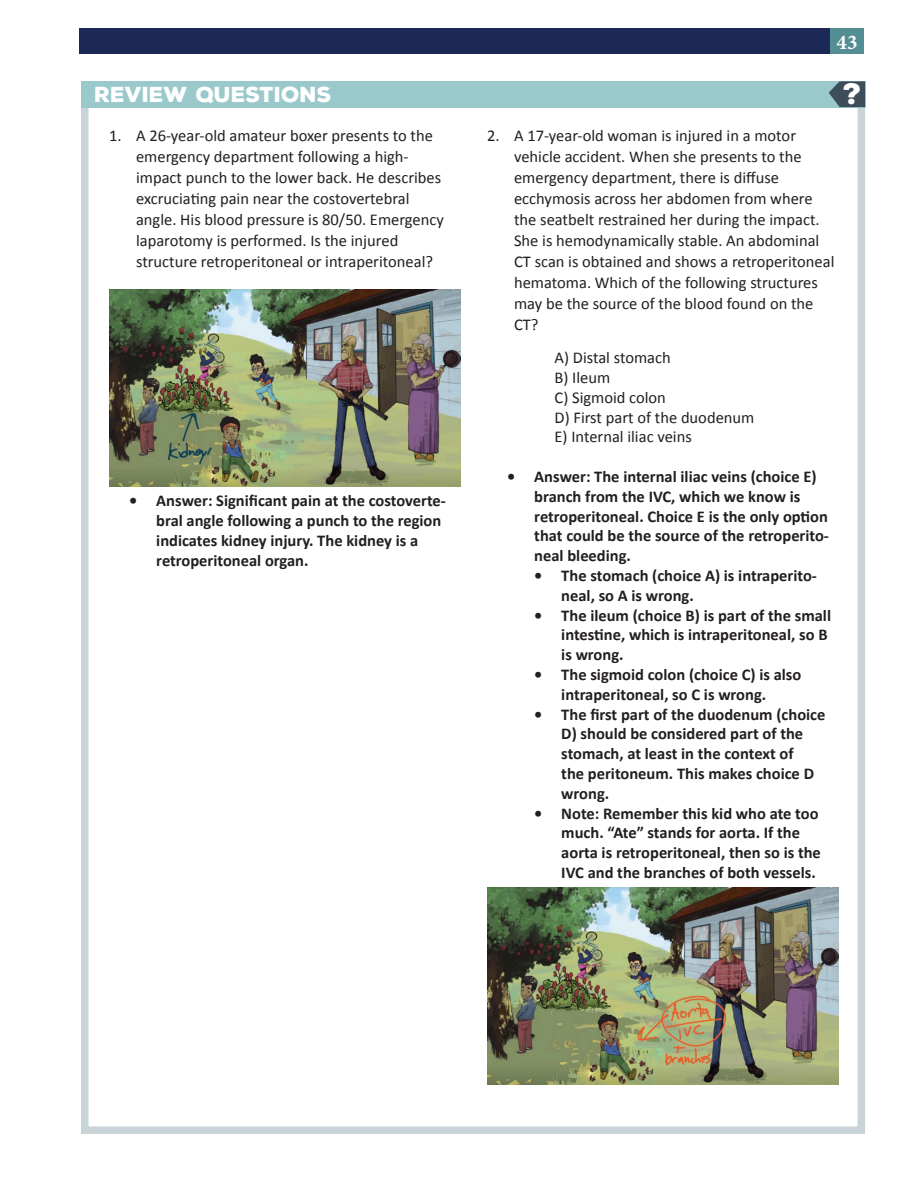
<style>
.page{position:relative;width:918px;height:1188px;background:#fff}
.page>*{position:absolute;margin:0;border:0;box-sizing:border-box;transform-origin:0 0}
.t1{font:900 28.5px "Nexa Rust Sans";color:#fff}
.t2{font:900 21px "Nexa Rust Sans";color:#fff}
.t3{font:700 21px "Minion Pro";color:#fff}
.t4{font:700 16.5px/19.8px "Calibri";color:#231f20}
.Ch_Questions_A_B_C{font:16.5px/21px "Calibri";color:#231f20}
</style>
<div class="page">
<div style="left:80px;top:29px;width:784px;height:25px;background:#1c2855"></div>
<div style="left:830px;top:29px;width:34px;height:25px;background:#548e95"></div>
<div style="left:81px;top:81px;width:784px;height:1053px;border:8px solid #c8d4d8"></div>
<div style="left:81px;top:81px;width:784px;height:26px;background:#9ac9cc"></div>
<svg style="left:829px;top:81px;width:36px;height:26px"></svg>
<img style="left:109px;top:290px;width:351px;height:196px">
<img style="left:487px;top:887px;width:351px;height:197px">
<p class="t3" style="left:837px;top:28px;width:22px">43</p>
<p class="t2" style="left:95px;top:80px;width:239px">REVIEW QUESTIONS</p>
<p class="t1" style="left:843px;top:74px;width:20px">?</p>
<p class="Ch_Questions_A_B_C" style="left:136px;top:125px;width:309px;text-indent:-27px">1. A 26-year-old amateur boxer presents to the emergency department following a high&shy;impact punch to the lower back. He describes excruciating pain near the costovertebral angle. His blood pressure is 80/50. Emergency laparotomy is performed. Is the injured structure retroperitoneal or intraperitoneal?</p>
<p class="Ch_Questions_A_B_C" style="left:514px;top:125px;width:322px;text-indent:-27px">2. A 17-year-old woman is injured in a motor vehicle accident. When she presents to the emergency department, there is diffuse ecchymosis across her abdomen from where the seatbelt restrained her during the impact.<br>She is hemodynamically stable. An abdominal CT scan is obtained and shows a retroperitoneal hematoma. Which of the following structures may be the source of the blood found on the CT?</p>
<p class="Ch_Questions_A_B_C" style="left:555px;top:347px;width:118px">A) Distal stomach</p>
<p class="Ch_Questions_A_B_C" style="left:555px;top:367px;width:57px">B) Ileum</p>
<p class="Ch_Questions_A_B_C" style="left:555px;top:387px;width:113px">C) Sigmoid colon</p>
<p class="Ch_Questions_A_B_C" style="left:555px;top:407px;width:201px">D) First part of the duodenum</p>
<p class="Ch_Questions_A_B_C" style="left:555px;top:426px;width:139px">E) Internal iliac veins</p>
<p class="t4" style="left:534px;top:467px;width:296px;text-indent:-27px">• Answer: The internal iliac veins (choice E) branch from the IVC, which we know is retroperitoneal. Choice E is the only option that could be the source of the retroperito&shy;neal bleeding.</p>
<p class="t4" style="left:561px;top:566px;width:257px;text-indent:-27px">• The stomach (choice A) is intraperito&shy;neal, so A is wrong.</p>
<p class="t4" style="left:561px;top:605px;width:271px;text-indent:-27px">• The ileum (choice B) is part of the small intestine, which is intraperitoneal, so B is wrong.</p>
<p class="t4" style="left:534px;top:665px;width:269px;text-align:center">• The sigmoid colon (choice C) is also intraperitoneal, so C is wrong.</p>
<p class="t4" style="left:561px;top:704px;width:266px;text-indent:-27px">• The first part of the duodenum (choice<br>D) should be considered part of the stomach, at least in the context of<br>the peritoneum. This makes choice D wrong.</p>
<p class="t4" style="left:561px;top:803px;width:261px;text-indent:-27px">• Note: Remember this kid who ate too much. “Ate” stands for aorta. If the aorta is retroperitoneal, then so is the IVC and the branches of both vessels.</p>
<p class="t4" style="left:156px;top:491px;width:291px;text-indent:-27px">• Answer: Significant pain at the costoverte&shy;bral angle following a punch to the region indicates kidney injury. The kidney is a retroperitoneal organ.</p>
</div>
